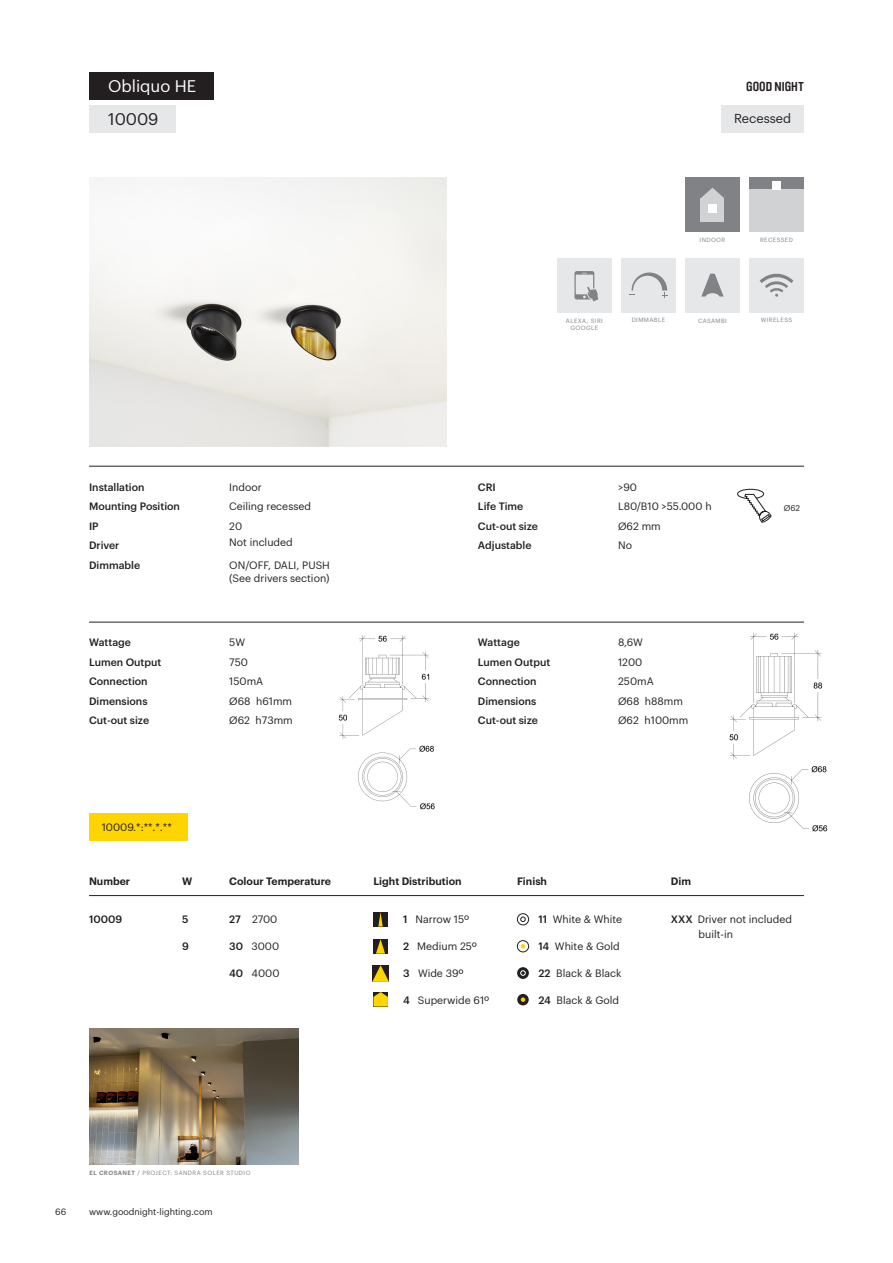
<style>
.page{position:relative;width:893px;height:1263px;background:#fff}
.page>*{position:absolute;margin:0;border:0;box-sizing:border-box;transform-origin:0 0}
.t1{font:16.5px "Graphik";color:#fff}
.t2{font:16.5px "Graphik";color:#231f20}
.t3{font:700 12.9px "Brauer Neue Std";color:#231f20}
.t4{font:12.75px "Graphik";color:#231f20}
.t5{font:10.5px/19.5px "Graphik";color:#231f20}
.t6{font:500 10.5px "Graphik";color:#231f20}
.t7{font:600 10.5px "Graphik";color:#231f20}
.t8{font:9px "Graphik";color:#231f20}
.t9{font:8.25px "Graphik";color:#231f20}
.LEYENDAS_ÍCONOS{font:6px "Graphik";letter-spacing:.07em;color:#808285}
.s1{font-weight:500}
.s2{font-weight:600}
</style>
<div class="page">
<img style="left:89px;top:177px;width:357px;height:269px">
<div style="left:721px;top:105px;width:83px;height:27px;background:#e6e7e9"></div>
<div style="left:749px;top:258px;width:55px;height:54px;background:#e6e7e9"></div>
<svg style="left:760px;top:273px;width:33px;height:24px"></svg>
<div style="left:685px;top:258px;width:55px;height:54px;background:#e6e7e9"></div>
<svg style="left:701px;top:274px;width:23px;height:23px"></svg>
<div style="left:621px;top:258px;width:55px;height:54px;background:#e6e7e9"></div>
<svg style="left:630px;top:272px;width:37px;height:26px"></svg>
<div style="left:685px;top:177px;width:55px;height:55px;background:#808285"></div>
<div style="left:701px;top:198px;width:23px;height:23px;background:#d1d2d4"></div>
<svg style="left:701px;top:188px;width:23px;height:10px"></svg>
<div style="left:708px;top:204px;width:8px;height:8px;background:#fff"></div>
<div style="left:749px;top:177px;width:55px;height:55px;background:#808285"></div>
<div style="left:749px;top:190px;width:55px;height:42px;background:#d1d2d4"></div>
<div style="left:772px;top:182px;width:8px;height:8px;background:#fff"></div>
<div style="left:557px;top:258px;width:55px;height:54px;background:#e6e7e9"></div>
<svg style="left:574px;top:271px;width:24px;height:30px"></svg>
<hr style="left:89px;top:466px;width:715px;height:1px;background:#231f20">
<hr style="left:89px;top:622px;width:715px;height:1px;background:#231f20">
<img style="left:338px;top:635px;width:97px;height:175px">
<img style="left:729px;top:633px;width:99px;height:199px">
<div style="left:89px;top:72px;width:125px;height:28px;background:#231f20"></div>
<div style="left:89px;top:105px;width:86px;height:27px;background:#e6e7e9"></div>
<svg style="left:737px;top:489px;width:35px;height:34px"></svg>
<hr style="left:89px;top:895px;width:715px;height:1px;background:#231f20">
<div style="left:89px;top:813px;width:98px;height:27px;background:#ffd500"></div>
<svg style="left:373px;top:992px;width:15px;height:14px"></svg>
<div style="left:373px;top:939px;width:15px;height:15px;background:#231f20"></div>
<div style="left:373px;top:912px;width:15px;height:14px;background:#231f20"></div>
<svg style="left:378px;top:912px;width:5px;height:14px"></svg>
<svg style="left:376px;top:939px;width:9px;height:15px"></svg>
<svg style="left:372px;top:965px;width:17px;height:17px"></svg>
<div style="left:517px;top:940px;width:12px;height:12px;border:1px solid #231f20;border-radius:50%"></div>
<svg style="left:521px;top:944px;width:4px;height:4px"></svg>
<svg style="left:517px;top:967px;width:12px;height:12px"></svg>
<svg style="left:520px;top:970px;width:5px;height:5px"></svg>
<div style="left:517px;top:913px;width:12px;height:12px;border:1px solid #231f20;border-radius:50%"></div>
<svg style="left:520px;top:917px;width:5px;height:5px"></svg>
<svg style="left:517px;top:994px;width:12px;height:11px"></svg>
<svg style="left:521px;top:997px;width:4px;height:5px"></svg>
<img style="left:89px;top:1028px;width:209px;height:136px">
<p class="t1" style="left:108px;top:74px;width:90px">Obliquo HE</p>
<p class="t2" style="left:108px;top:106px;width:52px">10009</p>
<p class="t6" style="left:89px;top:479px;width:57px">Installation</p>
<p class="t6" style="left:89px;top:498px;width:92px">Mounting Position</p>
<p class="t6" style="left:89px;top:518px;width:11px">IP</p>
<p class="t6" style="left:89px;top:537px;width:32px">Driver</p>
<p class="t6" style="left:89px;top:557px;width:53px">Dimmable</p>
<p class="t6" style="left:89px;top:634px;width:43px">Wattage</p>
<p class="t6" style="left:89px;top:654px;width:74px">Lumen Output</p>
<p class="t6" style="left:89px;top:673px;width:60px">Connection</p>
<p class="t6" style="left:89px;top:693px;width:60px">Dimensions</p>
<p class="t6" style="left:89px;top:712px;width:62px">Cut-out size</p>
<p class="t5" style="left:102px;top:816px;width:72px">10009.*:**.*.**</p>
<p class="t5" style="left:229px;top:476px;width:34px">Indoor</p>
<p class="t5" style="left:229px;top:496px;width:83px">Ceiling recessed</p>
<p class="t5" style="left:229px;top:515px;width:14px">20</p>
<p class="t5" style="left:229px;top:532px;width:65px">Not included</p>
<p class="t5" style="left:229px;top:554px;width:102px">ON/OFF, DALI, PUSH</p>
<p class="t5" style="left:229px;top:568px;width:102px">(See drivers section)</p>
<p class="t5" style="left:229px;top:632px;width:17px">5W</p>
<p class="t5" style="left:229px;top:651px;width:20px">750</p>
<p class="t5" style="left:229px;top:671px;width:36px">150mA</p>
<p class="t5" style="left:229px;top:690px;width:65px">Ø68 h61mm<br>Ø62 h73mm</p>
<p class="t3" style="left:746px;top:79px;width:59px">GOOD NIGHT</p>
<p class="t4" style="left:734px;top:108px;width:59px">Recessed</p>
<p class="LEYENDAS_ÍCONOS" style="left:700px;top:235px;width:27px">INDOOR</p>
<p class="LEYENDAS_ÍCONOS" style="left:760px;top:235px;width:34px">RECESSED</p>
<p class="LEYENDAS_ÍCONOS" style="left:566px;top:316px;width:38px">ALEXA, SIRI</p>
<p class="LEYENDAS_ÍCONOS" style="left:632px;top:316px;width:35px">DIMMABLE</p>
<p class="LEYENDAS_ÍCONOS" style="left:698px;top:316px;width:30px">CASAMBI</p>
<p class="LEYENDAS_ÍCONOS" style="left:571px;top:323px;width:29px">GOOGLE</p>
<p class="LEYENDAS_ÍCONOS" style="left:761px;top:316px;width:33px">WIRELESS</p>
<p class="t6" style="left:478px;top:479px;width:19px">CRI</p>
<p class="t6" style="left:478px;top:498px;width:47px">Life Time</p>
<p class="t6" style="left:478px;top:518px;width:62px">Cut-out size</p>
<p class="t6" style="left:478px;top:537px;width:55px">Adjustable</p>
<p class="t6" style="left:478px;top:634px;width:43px">Wattage</p>
<p class="t6" style="left:478px;top:654px;width:74px">Lumen Output</p>
<p class="t6" style="left:478px;top:673px;width:60px">Connection</p>
<p class="t6" style="left:478px;top:693px;width:60px">Dimensions</p>
<p class="t6" style="left:478px;top:712px;width:62px">Cut-out size</p>
<p class="t5" style="left:618px;top:476px;width:20px">&gt;90</p>
<p class="t5" style="left:618px;top:496px;width:95px">L80/B10 &gt;55.000 h</p>
<p class="t5" style="left:618px;top:515px;width:44px">Ø62 mm</p>
<p class="t5" style="left:618px;top:535px;width:15px">No</p>
<p class="t5" style="left:618px;top:632px;width:26px">8,6W</p>
<p class="t5" style="left:618px;top:651px;width:26px">1200</p>
<p class="t5" style="left:618px;top:671px;width:37px">250mA</p>
<p class="t5" style="left:618px;top:690px;width:66px">Ø68 h88mm</p>
<p class="t5" style="left:618px;top:710px;width:72px">Ø62 h100mm</p>
<p class="t9" style="left:784px;top:501px;width:18px">Ø62</p>
<p class="t7" style="left:89px;top:873px;width:43px">Number</p>
<p class="t7" style="left:182px;top:873px;width:12px">W</p>
<p class="t7" style="left:229px;top:873px;width:103px">Colour Temperature</p>
<p class="t7" style="left:373px;top:873px;width:90px">Light Distribution</p>
<p class="t7" style="left:517px;top:873px;width:31px">Finish</p>
<p class="t7" style="left:671px;top:873px;width:22px">Dim</p>
<p class="t5" style="left:699px;top:911px;width:95px;line-height:15px;text-indent:-28px"><span class="s1">XXX</span> Driver not included built-in</p>
<p class="t5" style="left:538px;top:909px;width:85px"><span class="s1">11</span> White &amp; White</p>
<p class="t5" style="left:538px;top:936px;width:83px"><span class="s1">14</span> White &amp; Gold</p>
<p class="t5" style="left:538px;top:963px;width:85px"><span class="s1">22</span> Black &amp; Black</p>
<p class="t5" style="left:538px;top:990px;width:82px"><span class="s1">24</span> Black &amp; Gold</p>
<p class="t6" style="left:89px;top:911px;width:35px">10009</p>
<p class="t5" style="left:229px;top:909px;width:50px"><span class="s1">27</span> 2700</p>
<p class="t5" style="left:229px;top:936px;width:52px"><span class="s1">30</span> 3000</p>
<p class="t5" style="left:229px;top:963px;width:52px"><span class="s1">40</span> 4000</p>
<p class="t5" style="left:403px;top:909px;width:68px"><span class="s1">1</span> Narrow 15º</p>
<p class="t5" style="left:403px;top:936px;width:75px"><span class="s1">2</span> Medium 25º</p>
<p class="t5" style="left:403px;top:963px;width:62px"><span class="s1">3</span> Wide 39º</p>
<p class="t5" style="left:403px;top:990px;width:88px"><span class="s1">4</span> Superwide 61º</p>
<p class="t6" style="left:182px;top:911px;width:8px">5</p>
<p class="t6" style="left:182px;top:938px;width:8px">9</p>
<p class="LEYENDAS_ÍCONOS" style="left:89px;top:1168px;width:163px"><span class="s2">EL CROSANET</span> / PROJECT: SANDRA SOLER STUDIO</p>
<p class="t8" style="left:55px;top:1205px;width:13px">66</p>
<p class="t8" style="left:89px;top:1205px;width:125px">www.goodnight-lighting.com</p>
</div>
